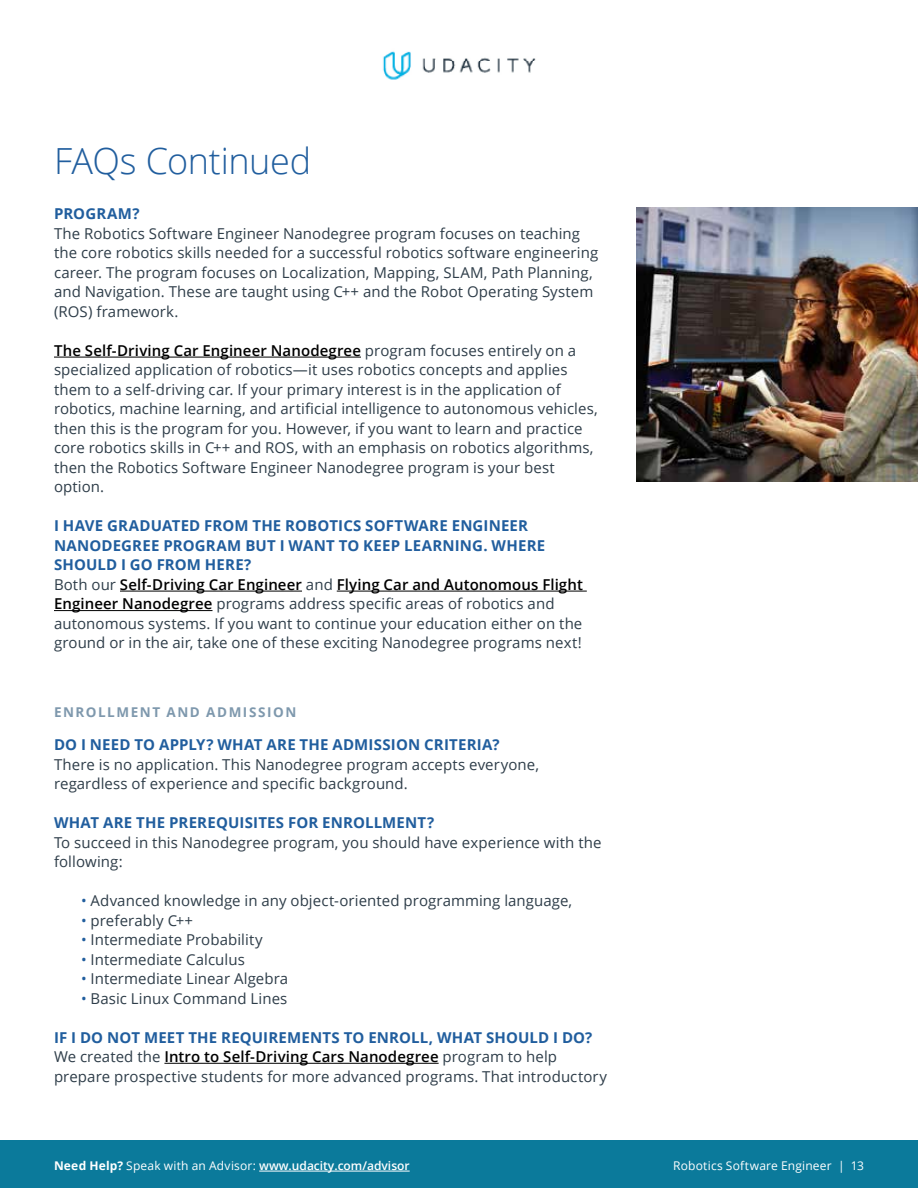
<style>
.page{position:relative;width:918px;height:1188px;background:#fff}
.page>*{position:absolute;margin:0;border:0;box-sizing:border-box;transform-origin:0 0}
.t1{font:300 36px "Open Sans";letter-spacing:-.01em;color:#215e9e}
.t2{font:15px/19.5px "Open Sans";letter-spacing:.005em;color:#2e3d49}
.t3{font:700 15px "Open Sans";letter-spacing:.015em;color:#215e9e}
.t4{font:700 13.5px "Open Sans";letter-spacing:.115em;color:#7e98ad}
.t5{font:600 12px "Open Sans";color:#fff}
.t6{font:12px "Open Sans";letter-spacing:.015em;color:#fff}
.s1{font-weight:600;color:#000}
.s2{font-weight:700;color:#215e9e}
.s3{color:#215e9e}
.s4{font-weight:700}
.s5{font-weight:400}
</style>
<div class="page">
<div style="left:0;top:1140px;width:918px;height:48px;background:#0b7a9b"></div>
<hr style="left:259px;top:1171px;width:151px;height:1px;background:#fff">
<img style="left:383px;top:51px;width:153px;height:29px">
<hr style="left:54px;top:357px;width:307px;height:1px;background:#000">
<hr style="left:120px;top:591px;width:182px;height:1px;background:#000">
<hr style="left:337px;top:591px;width:250px;height:1px;background:#000">
<hr style="left:54px;top:610px;width:159px;height:1px;background:#000">
<hr style="left:164px;top:1063px;width:275px;height:1px;background:#000">
<img style="left:636px;top:208px;width:282px;height:274px">
<h1 class="t1" style="left:54px;top:137px;width:259px">FAQs Continued</h1>
<p class="t3" style="left:54px;top:203px;width:87px">PROGRAM?</p>
<p class="t2" style="left:54px;top:223px;width:546px">The Robotics Software Engineer Nanodegree program focuses on teaching the core robotics skills needed for a successful robotics software engineering career. The program focuses on Localization, Mapping, SLAM, Path Planning, and Navigation. These are taught using C++ and the Robot Operating System (ROS) framework.</p>
<p class="t2" style="left:54px;top:340px;width:545px"><span class="s1">The Self-Driving Car Engineer Nanodegree</span> program focuses entirely on a specialized application of robotics—it uses robotics concepts and applies them to a self-driving car. If your primary interest is in the application of robotics, machine learning, and artificial intelligence to autonomous vehicles, then this is the program for you. However, if you want to learn and practice core robotics skills in C++ and ROS, with an emphasis on robotics algorithms, then the Robotics Software Engineer Nanodegree program is your best option.</p>
<p class="t2" style="left:54px;top:516px;width:530px"><span class="s2">I HAVE GRADUATED FROM THE ROBOTICS SOFTWARE ENGINEER NANODEGREE PROGRAM BUT I WANT TO KEEP LEARNING. WHERE SHOULD I GO FROM HERE?<br></span>Both our <span class="s1">Self-Driving Car Engineer</span> and <span class="s1">Flying Car and Autonomous Flight Engineer Nanodegree</span> programs address specific areas of robotics and autonomous systems. If you want to continue your education either on the ground or in the air, take one of these exciting Nanodegree programs next!</p>
<p class="t4" style="left:54px;top:703px;width:244px">ENROLLMENT AND ADMISSION</p>
<p class="t3" style="left:54px;top:734px;width:447px">DO I NEED TO APPLY? WHAT ARE THE ADMISSION CRITERIA?</p>
<p class="t2" style="left:54px;top:754px;width:487px">There is no application. This Nanodegree program accepts everyone, regardless of experience and specific background.</p>
<p class="t3" style="left:54px;top:812px;width:382px">WHAT ARE THE PREREQUISITES FOR ENROLLMENT?</p>
<p class="t2" style="left:54px;top:832px;width:549px">To succeed in this Nanodegree program, you should have experience with the following:</p>
<p class="t2" style="left:81px;top:891px;width:493px"><span class="s3">•</span> Advanced knowledge in any object-oriented programming language,</p>
<p class="t2" style="left:81px;top:910px;width:114px"><span class="s3">•</span> preferably C++</p>
<p class="t2" style="left:81px;top:930px;width:183px"><span class="s3">•</span> Intermediate Probability</p>
<p class="t2" style="left:81px;top:949px;width:165px"><span class="s3">•</span> Intermediate Calculus</p>
<p class="t2" style="left:81px;top:969px;width:209px"><span class="s3">•</span> Intermediate Linear Algebra</p>
<p class="t2" style="left:81px;top:988px;width:208px"><span class="s3">•</span> Basic Linux Command Lines</p>
<p class="t2" style="left:54px;top:1027px;width:555px"><span class="s2">IF I DO NOT MEET THE REQUIREMENTS TO ENROLL, WHAT SHOULD I DO?<br></span>We created the <span class="s1">Intro to Self-Driving Cars Nanodegree</span> program to help prepare prospective students for more advanced programs. That introductory</p>
<p class="t5" style="left:54px;top:1158px;width:357px"><span class="s4">Need Help?</span> <span class="s5">Speak with an Advisor:</span> www.udacity.com/advisor</p>
<p class="t6" style="left:673px;top:1158px;width:192px">Robotics Software Engineer | 13</p>
</div>
